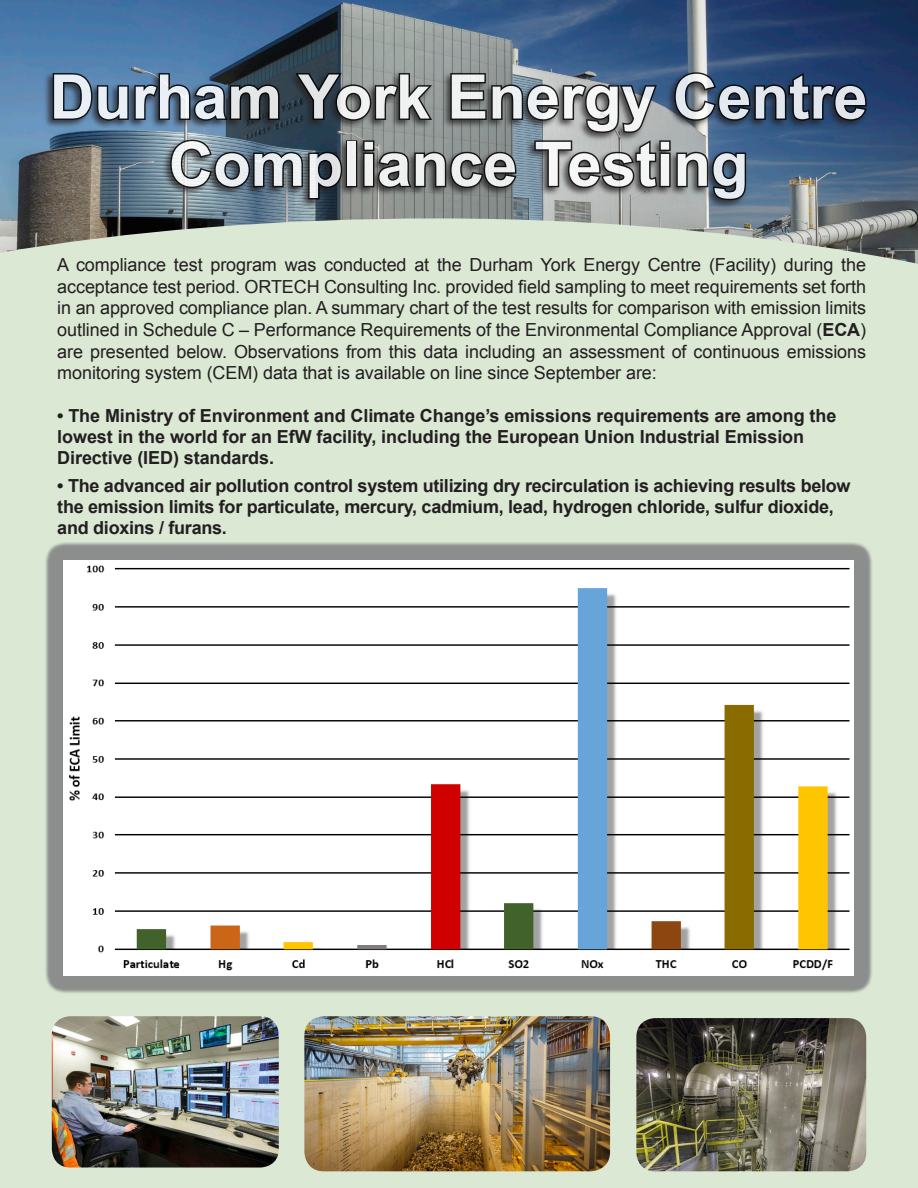
<style>
.page{position:relative;width:918px;height:1188px;background:#fff}
.page>*{position:absolute;margin:0;border:0;box-sizing:border-box;transform-origin:0 0}
.t1{font:700 61.5px/67.3px "Arial";color:#fff;text-align:center}
.t2{font:18px/21.6px "Arial";letter-spacing:-.005em;color:#231f20;text-align:justify}
.Paragraph_Style_1{font:700 18px/21px "Arial";letter-spacing:-.015em;color:#231f20}
.s1{font-weight:700}
</style>
<div class="page">
<div style="left:0;top:173px;width:918px;height:1015px;background:#dae8d4"></div>
<img style="left:0;top:0;width:918px;height:264px">
<div style="left:43px;top:71px;width:826px;height:139px;background:#231f20;opacity:.87"></div>
<img style="left:51px;top:70px;width:818px;height:132px">
<img style="left:636px;top:1018px;width:230px;height:153px">
<img style="left:304px;top:1016px;width:306px;height:155px">
<img style="left:52px;top:1016px;width:227px;height:152px">
<div style="left:45px;top:542px;width:828px;height:452px;background:#717074;opacity:.75"></div>
<img style="left:64px;top:561px;width:790px;height:414px">
<h1 class="t1" style="left:50px;top:65px;width:819px">Durham York Energy Centre<br>Compliance Testing</h1>
<p class="t2" style="left:57px;top:254px;width:810px">A compliance test program was conducted at the Durham York Energy Centre (Facility) during the acceptance test period. ORTECH Consulting Inc. provided field sampling to meet requirements set forth in an approved compliance plan. A summary chart of the test results for comparison with emission limits outlined in Schedule C – Performance Requirements of the Environmental Compliance Approval (<span class="s1">ECA</span>) are presented below. Observations from this data including an assessment of continuous emissions monitoring system (CEM) data that is available on line since September are:</p>
<p class="Paragraph_Style_1" style="left:57px;top:405px;width:781px">• The Ministry of Environment and Climate Change’s emissions requirements are among the lowest in the world for an EfW facility, including the European Union Industrial Emission<br>Directive (IED) standards.</p>
<p class="Paragraph_Style_1" style="left:57px;top:475px;width:795px">• The advanced air pollution control system utilizing dry recirculation is achieving results below the emission limits for particulate, mercury, cadmium, lead, hydrogen chloride, sulfur dioxide, and dioxins / furans.</p>
</div>
